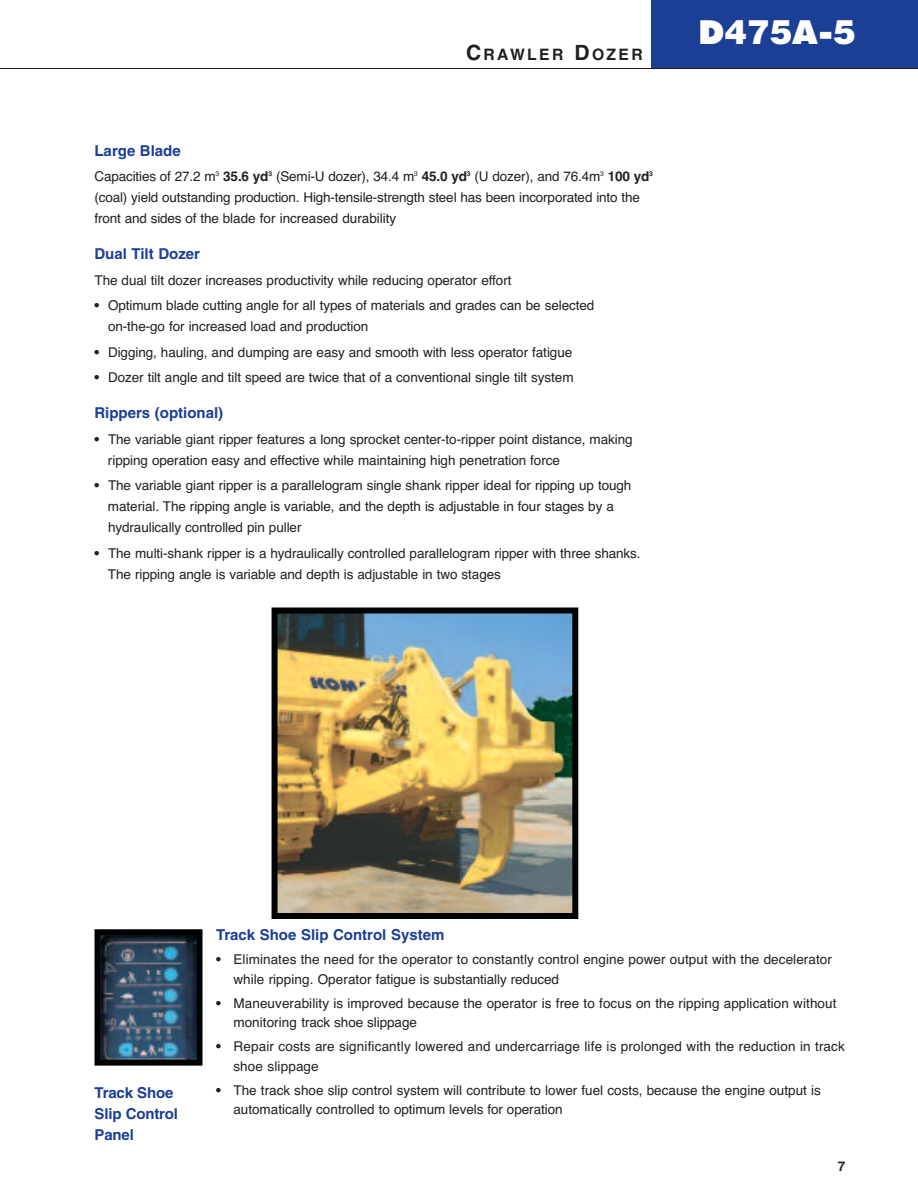
<style>
.page{position:relative;width:918px;height:1188px;background:#fff}
.page>*{position:absolute;margin:0;border:0;box-sizing:border-box;transform-origin:0 0}
.t1{font:31.5px "Komatsu VI";color:#fff}
.t2{font:700 15.75px "Helvetica";letter-spacing:.15em;color:#231f20}
.t3{font:700 15px/21px "Helvetica";color:#1b3f94}
.t4{font:13.5px/21px "Helvetica";letter-spacing:-.005em;color:#231f20}
.t5{font:700 13.5px "Helvetica";color:#231f20}
.s1{font-size:21px}
.s2{font-weight:700}
</style>
<div class="page">
<div style="left:652px;top:0;width:266px;height:68px;background:#1b3f94"></div>
<img style="left:279px;top:615px;width:292px;height:297px">
<div style="left:272px;top:608px;width:306px;height:311px;border:6px solid #010203"></div>
<img style="left:102px;top:936px;width:94px;height:123px">
<div style="left:95px;top:929px;width:108px;height:137px;border:6px solid #010203"></div>
<hr style="left:0;top:68px;width:918px;height:1px;background:#231f20">
<p class="t2" style="left:466px;top:49px;width:178px"><span class="s1">C</span>RAWLER <span class="s1">D</span>OZER</p>
<p class="t3" style="left:95px;top:141px;width:88px">Large Blade</p>
<p class="t4" style="left:94px;top:166px;width:560px">Capacities of 27.2 m<sup>3</sup> <span class="s2">35.6 yd</span><sup>3</sup> (Semi-U dozer), 34.4 m<sup>3</sup> <span class="s2">45.0 yd</span><sup>3</sup> (U dozer), and 76.4m<sup>3</sup> <span class="s2">100 yd</span><sup>3 </sup>(coal) yield outstanding production. High-tensile-strength steel has been incorporated into the front and sides of the blade for increased durability</p>
<p class="t3" style="left:95px;top:245px;width:107px">Dual Tilt Dozer</p>
<p class="t4" style="left:95px;top:270px;width:419px">The dual tilt dozer increases productivity while reducing operator effort</p>
<p class="t4" style="left:108px;top:295px;width:488px;text-indent:-13px"><span class="s2">•</span> Optimum blade cutting angle for all types of materials and grades can be selected on-the-go for increased load and production</p>
<p class="t4" style="left:95px;top:342px;width:479px"><span class="s2">•</span> Digging, hauling, and dumping are easy and smooth with less operator fatigue</p>
<p class="t4" style="left:95px;top:367px;width:481px"><span class="s2">•</span> Dozer tilt angle and tilt speed are twice that of a conventional single tilt system</p>
<p class="t3" style="left:95px;top:404px;width:130px">Rippers (optional)</p>
<p class="t4" style="left:108px;top:429px;width:526px;text-indent:-13px"><span class="s2">•</span> The variable giant ripper features a long sprocket center-to-ripper point distance, making ripping operation easy and effective while maintaining high penetration force</p>
<p class="t4" style="left:108px;top:475px;width:525px;text-indent:-13px"><span class="s2">•</span> The variable giant ripper is a parallelogram single shank ripper ideal for ripping up tough material. The ripping angle is variable, and the depth is adjustable in four stages by a hydraulically controlled pin puller</p>
<p class="t4" style="left:108px;top:543px;width:534px;text-indent:-13px"><span class="s2">•</span> The multi-shank ripper is a hydraulically controlled parallelogram ripper with three shanks.<br>The ripping angle is variable and depth is adjustable in two stages</p>
<h1 class="t1" style="left:699px;top:19px;width:159px">D475A-5</h1>
<p class="t3" style="left:94px;top:1084px;width:85px">Track Shoe<br>Slip Control<br>Panel</p>
<p class="t3" style="left:216px;top:926px;width:230px">Track Shoe Slip Control System</p>
<p class="t4" style="left:233px;top:950px;width:600px;line-height:19.5px;text-indent:-17px"><span class="s2">•</span> Eliminates the need for the operator to constantly control engine power output with the decelerator while ripping. Operator fatigue is substantially reduced</p>
<p class="t4" style="left:233px;top:993px;width:605px;line-height:19.5px;text-indent:-17px"><span class="s2">•</span> Maneuverability is improved because the operator is free to focus on the ripping application without monitoring track shoe slippage</p>
<p class="t4" style="left:233px;top:1037px;width:613px;line-height:19.5px;text-indent:-17px"><span class="s2">•</span> Repair costs are significantly lowered and undercarriage life is prolonged with the reduction in track shoe slippage</p>
<p class="t4" style="left:233px;top:1080px;width:589px;line-height:19.5px;text-indent:-17px"><span class="s2">•</span> The track shoe slip control system will contribute to lower fuel costs, because the engine output is automatically controlled to optimum levels for operation</p>
<p class="t5" style="left:838px;top:1161px;width:9px">7</p>
</div>
